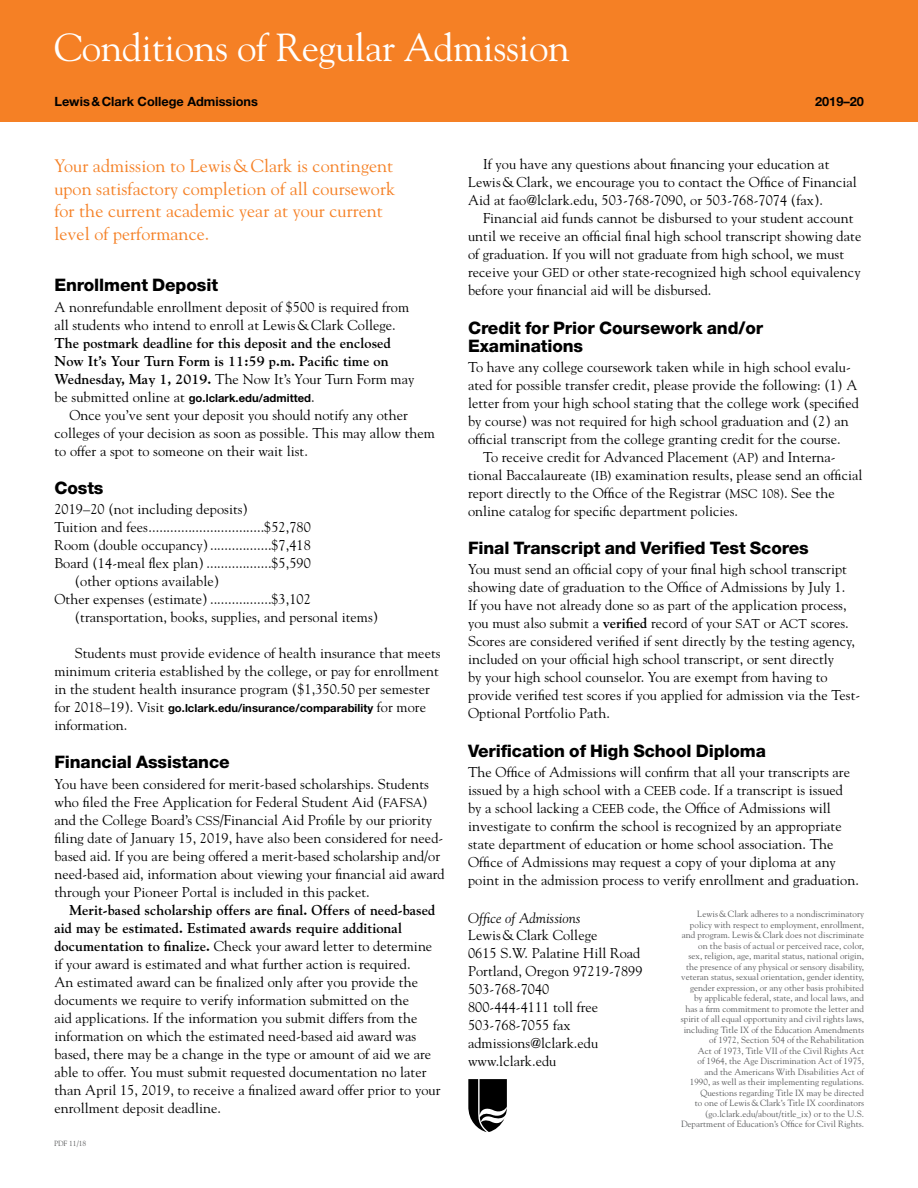
<style>
.page{position:relative;width:918px;height:1188px;background:#fff}
.page>*{position:absolute;margin:0;border:0;box-sizing:border-box;transform-origin:0 0}
.t1{font:39px "Goudy Std";letter-spacing:-.01em;color:#fff}
.t2{font:18px/22.5px "Goudy Std";letter-spacing:.005em;color:#f58025}
.t3{font:800 17.25px/18px "Helvetica Neue LT Std";letter-spacing:-.005em;color:#000}
.t4{font:14.25px/18px "Goudy Std";letter-spacing:.005em;color:#000}
.t5{font:700 14.25px/18px "Goudy Std";letter-spacing:.005em;color:#000}
.t6{font:italic 14.25px "Goudy Std";letter-spacing:.005em;color:#000}
.t7{font:700 12.75px "Helvetica Neue LT Std";color:#000}
.t8{font:700 11.25px "Helvetica Neue LT Std";letter-spacing:.005em;color:#000}
.t9{font:9px/10.5px "Goudy Std";letter-spacing:.005em;color:#58595b;text-align:right}
.t10{font:7.5px "Goudy Std";letter-spacing:.005em;color:#58595b}
.s1{font-weight:400}
.s2{font-family:"Goudy Std";font-weight:400;font-size:14.25px}
.s3{font-size:12.75px}
.s4{font-weight:700}
</style>
<div class="page">
<div style="left:0;top:0;width:918px;height:122px;background:#f58025"></div>
<svg style="left:468px;top:1079px;width:39px;height:53px"></svg>
<h1 class="t1" style="left:54px;top:23px;width:517px">Conditions of Regular Admission</h1>
<p class="t7" style="left:54px;top:93px;width:205px">Lewis&amp;Clark College Admissions</p>
<p class="t7" style="left:815px;top:93px;width:50px">2019–20</p>
<p class="t2" style="left:54px;top:154px;width:342px">Your admission to Lewis&amp;Clark is contingent upon satisfactory completion of all coursework for the current academic year at your current level of performance.</p>
<p class="t3" style="left:54px;top:276px;width:165px">Enrollment Deposit</p>
<p class="t4" style="left:54px;top:298px;width:356px">A nonrefundable enrollment deposit of $500 is required from all students who intend to enroll at Lewis&amp;Clark College.</p>
<p class="t5" style="left:54px;top:334px;width:362px">The postmark deadline for this deposit and the enclosed<br>Now It’s Your Turn Form is 11:59 p.m. Pacific time on<br>Wednesday, May 1, 2019. <span class="s1">The Now It’s Your Turn Form may</span></p>
<p class="t8" style="left:54px;top:391px;width:262px"><span class="s2">be submitted online at</span> go.lclark.edu/admitted<span class="s2">.</span></p>
<p class="t4" style="left:54px;top:406px;width:382px;text-indent:15px">Once you’ve sent your deposit you should notify any other colleges of your decision as soon as possible. This may allow them to offer a spot to someone on their wait list.</p>
<p class="t3" style="left:54px;top:479px;width:51px">Costs</p>
<p class="t4" style="left:54px;top:500px;width:195px">2019–20 (not including deposits)</p>
<p class="t4" style="left:54px;top:518px;width:258px">Tuition and fees................................$52,780</p>
<p class="t4" style="left:54px;top:536px;width:258px">Room (double occupancy).................$7,418</p>
<p class="t4" style="left:54px;top:554px;width:258px">Board (14-meal flex plan) ..................$5,590</p>
<p class="t4" style="left:75px;top:572px;width:146px">(other options available)</p>
<p class="t4" style="left:54px;top:590px;width:258px">Other expenses (estimate) .................$3,102</p>
<p class="t4" style="left:75px;top:608px;width:305px">(transportation, books, supplies, and personal items)</p>
<p class="t4" style="left:54px;top:644px;width:388px;text-indent:20px">Students must provide evidence of health insurance that meets minimum criteria established by the college, or pay for enrollment in the student health insurance program ($1,350.50 per semester</p>
<p class="t8" style="left:54px;top:701px;width:373px"><span class="s2">for 2018–19). Visit</span> go.lclark.edu/insurance/comparability <span class="s2">for more</span></p>
<p class="t4" style="left:54px;top:716px;width:75px">information.</p>
<p class="t3" style="left:54px;top:753px;width:177px">Financial Assistance</p>
<p class="t4" style="left:54px;top:775px;width:392px">You have been considered for merit-based scholarships. Students who filed the Free Application for Federal Student Aid (<span class="s3">FAFSA</span>) and the College Board’s <span class="s3">CSS</span>/Financial Aid Profile by our priority filing date of January 15, 2019, have also been considered for need&shy;based aid. If you are being offered a merit-based scholarship and/or need-based aid, information about viewing your financial aid award through your Pioneer Portal is included in this packet.</p>
<p class="t4" style="left:54px;top:901px;width:388px;text-indent:15px"><span class="s4">Merit-based scholarship offers are final. Offers of need-based aid may be estimated. Estimated awards require additional documentation to finalize.</span> Check your award letter to determine if your award is estimated and what further action is required.<br>An estimated award can be finalized only after you provide the documents we require to verify information submitted on the<br>aid applications. If the information you submit differs from the information on which the estimated need-based aid award was based, there may be a change in the type or amount of aid we are able to offer. You must submit requested documentation no later than April 15, 2019, to receive a finalized award offer prior to your enrollment deposit deadline.</p>
<p class="t10" style="left:54px;top:1139px;width:34px">PDF 11/18</p>
<p class="t4" style="left:468px;top:155px;width:390px;text-indent:15px">If you have any questions about financing your education at<br>Lewis&amp;Clark, we encourage you to contact the Office of Financial<br>Aid at fao@lclark.edu, 503-768-7090, or 503-768-7074 (fax).</p>
<p class="t4" style="left:468px;top:209px;width:395px;text-indent:15px">Financial aid funds cannot be disbursed to your student account until we receive an official final high school transcript showing date of graduation. If you will not graduate from high school, we must receive your <span class="s3">GED</span> or other state-recognized high school equivalency before your financial aid will be disbursed.</p>
<p class="t3" style="left:468px;top:319px;width:297px">Credit for Prior Coursework and/or<br>Examinations</p>
<p class="t4" style="left:468px;top:358px;width:384px">To have any college coursework taken while in high school evalu-</p>
<p class="t4" style="left:468px;top:376px;width:391px">ated for possible transfer credit, please provide the following: (1) A</p>
<p class="t4" style="left:468px;top:394px;width:392px">letter from your high school stating that the college work (specified</p>
<p class="t4" style="left:468px;top:412px;width:382px">by course) was not required for high school graduation and (2) an</p>
<p class="t4" style="left:468px;top:430px;width:374px">official transcript from the college granting credit for the course.</p>
<p class="t4" style="left:483px;top:448px;width:354px">To receive credit for Advanced Placement <span class="s3">(AP)</span> and Interna-</p>
<p class="t4" style="left:468px;top:466px;width:396px">tional Baccalaureate <span class="s3">(IB)</span> examination results, please send an official</p>
<p class="t4" style="left:468px;top:484px;width:368px">report directly to the Office of the Registrar <span class="s3">(MSC 108)</span>. See the</p>
<p class="t4" style="left:468px;top:502px;width:272px">online catalog for specific department policies.</p>
<p class="t3" style="left:468px;top:539px;width:342px">Final Transcript and Verified Test Scores</p>
<p class="t4" style="left:468px;top:560px;width:394px">You must send an official copy of your final high school transcript showing date of graduation to the Office of Admissions by July 1.<br>If you have not already done so as part of the application process, you must also submit a <span class="s4">verified</span> record of your <span class="s3">SAT</span> or <span class="s3">ACT</span> scores.<br>Scores are considered verified if sent directly by the testing agency, included on your official high school transcript, or sent directly<br>by your high school counselor. You are exempt from having to provide verified test scores if you applied for admission via the Test-Optional Portfolio Path.</p>
<p class="t3" style="left:468px;top:742px;width:299px">Verification of High School Diploma</p>
<p class="t4" style="left:468px;top:763px;width:392px">The Office of Admissions will confirm that all your transcripts are issued by a high school with a <span class="s3">CEEB</span> code. If a transcript is issued by a school lacking a <span class="s3">CEEB</span> code, the Office of Admissions will investigate to confirm the school is recognized by an appropriate state department of education or home school association. The Office of Admissions may request a copy of your diploma at any point in the admission process to verify enrollment and graduation.</p>
<p class="t6" style="left:468px;top:909px;width:114px">Office of Admissions</p>
<p class="t4" style="left:468px;top:926px;width:176px">Lewis&amp;Clark College<br>0615 S.W. Palatine Hill Road<br>Portland, Oregon 97219-7899<br>503-768-7040<br>800-444-4111 toll free<br>503-768-7055 fax admissions@lclark.edu www.lclark.edu</p>
<p class="t9" style="left:681px;top:909px;width:185px">Lewis&amp;Clark adheres to a nondiscriminatory policy with respect to employment, enrollment, and program. Lewis&amp;Clark does not discriminate on the basis of actual or perceived race, color,<br>sex, religion, age, marital status, national origin, the presence of any physical or sensory disability, veteran status, sexual orientation, gender identity, gender expression, or any other basis prohibited by applicable federal, state, and local laws, and has a firm commitment to promote the letter and spirit of all equal opportunity and civil rights laws, including Title IX of the Education Amendments of 1972, Section 504 of the Rehabilitation<br>Act of 1973, Title VII of the Civil Rights Act<br>of 1964, the Age Discrimination Act of 1975,<br>and the Americans With Disabilities Act of<br>1990, as well as their implementing regulations.<br>Questions regarding Title IX may be directed<br>to one of Lewis&amp;Clark’s Title IX coordinators (go.lclark.edu/about/title_ix) or to the U.S.<br>Department of Education’s Office for Civil Rights.</p>
</div>
